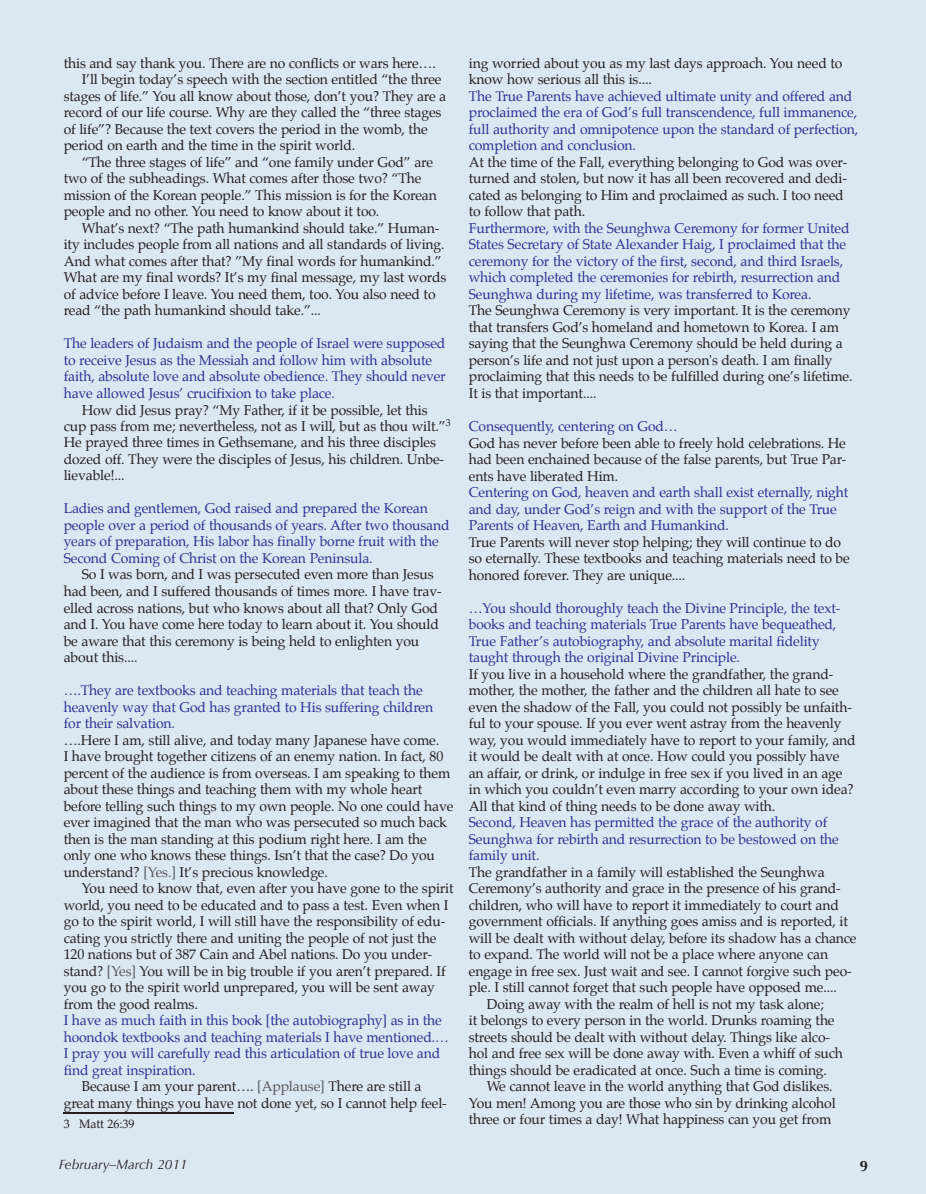
<style>
.page{position:relative;width:926px;height:1194px;background:#dbe7f1}
.page>*{position:absolute;margin:0;border:0;box-sizing:border-box;transform-origin:0 0}
.t1{font:700 15px "Optima";color:#231f20}
.t2{font:13.95px/16.5px "Palatino";letter-spacing:-.01em;color:#231f20}
.t3{font:13.95px/16.5px "Palatino";letter-spacing:-.01em;color:#2e3092}
.t4{font:italic 13.5px "Optima";color:#231f20}
.t5{font:12px "Palatino";color:#231f20}
.s1{color:#57585a}
</style>
<div class="page">
<hr style="left:64px;top:1112px;width:170px;height:2px;background:#231f20">
<p class="t2" style="left:64px;top:56px;width:374px">this and say thank you. There are no conflicts or wars here….</p>
<p class="t2" style="left:82px;top:73px;width:361px">I’ll begin today’s speech with the section entitled “the three</p>
<p class="t2" style="left:64px;top:89px;width:384px">stages of life.” You all know about those, don’t you? They are a</p>
<p class="t2" style="left:64px;top:106px;width:379px">record of our life course. Why are they called the “three stages</p>
<p class="t2" style="left:64px;top:122px;width:365px">of life”? Because the text covers the period in the womb, the</p>
<p class="t2" style="left:64px;top:139px;width:293px">period on earth and the time in the spirit world.</p>
<p class="t2" style="left:82px;top:155px;width:353px">“The three stages of life” and “one family under God” are</p>
<p class="t2" style="left:64px;top:172px;width:359px">two of the subheadings. What comes after those two? “The</p>
<p class="t2" style="left:64px;top:188px;width:375px">mission of the Korean people.” This mission is for the Korean</p>
<p class="t2" style="left:64px;top:205px;width:317px">people and no other. You need to know about it too.</p>
<p class="t2" style="left:82px;top:221px;width:359px">What’s next? “The path humankind should take.” Human-</p>
<p class="t2" style="left:64px;top:238px;width:383px">ity includes people from all nations and all standards of living.</p>
<p class="t2" style="left:64px;top:254px;width:380px">And what comes after that? ”My final words for humankind.”</p>
<p class="t2" style="left:64px;top:271px;width:384px">What are my final words? It’s my final message, my last words</p>
<p class="t2" style="left:64px;top:287px;width:373px">of advice before I leave. You need them, too. You also need to</p>
<p class="t2" style="left:64px;top:304px;width:259px">read “the path humankind should take.”...</p>
<p class="t3" style="left:64px;top:337px;width:384px">The leaders of Judaism and the people of Israel were supposed to receive Jesus as the Messiah and follow him with absolute faith, absolute love and absolute obedience. They should never have allowed Jesus’ crucifixion to take place.</p>
<p class="t2" style="left:64px;top:403px;width:388px;text-indent:18px">How did Jesus pray? “My Father, if it be possible, let this cup pass from me; nevertheless, not as I will, but as thou wilt.”<sup>3<br></sup>He prayed three times in Gethsemane, and his three disciples dozed off. They were the disciples of Jesus, his children. Unbe&shy;lievable!...</p>
<p class="t3" style="left:64px;top:502px;width:387px">Ladies and gentlemen, God raised and prepared the Korean people over a period of thousands of years. After two thousand years of preparation, His labor has finally borne fruit with the Second Coming of Christ on the Korean Peninsula.</p>
<p class="t2" style="left:64px;top:568px;width:380px;text-indent:18px">So I was born, and I was persecuted even more than Jesus had been, and I suffered thousands of times more. I have trav&shy;elled across nations, but who knows about all that? Only God and I. You have come here today to learn about it. You should be aware that this ceremony is being held to enlighten you about this....</p>
<p class="t3" style="left:64px;top:683px;width:371px">….They are textbooks and teaching materials that teach the heavenly way that God has granted to His suffering children for their salvation.</p>
<p class="t2" style="left:64px;top:733px;width:391px">….Here I am, still alive, and today many Japanese have come.<br>I have brought together citizens of an enemy nation. In fact, 80 percent of the audience is from overseas. I am speaking to them about these things and teaching them with my whole heart before telling such things to my own people. No one could have ever imagined that the man who was persecuted so much back then is the man standing at this podium right here. I am the only one who knows these things. Isn’t that the case? Do you understand? <span class="s1">[Yes.]</span> It’s precious knowledge.</p>
<p class="t2" style="left:64px;top:881px;width:392px;text-indent:18px">You need to know that, even after you have gone to the spirit world, you need to be educated and to pass a test. Even when I go to the spirit world, I will still have the responsibility of edu&shy;cating you strictly there and uniting the people of not just the 120 nations but of 387 Cain and Abel nations. Do you under&shy;stand? <span class="s1">[Yes]</span> You will be in big trouble if you aren’t prepared. If you go to the spirit world unprepared, you will be sent away from the good realms.</p>
<p class="t3" style="left:64px;top:1013px;width:380px">I have as much faith in this book [the autobiography] as in the</p>
<p class="t3" style="left:64px;top:1030px;width:387px">hoondok textbooks and teaching materials I have mentioned.…</p>
<p class="t3" style="left:64px;top:1046px;width:378px">I pray you will carefully read this articulation of true love and</p>
<p class="t3" style="left:64px;top:1063px;width:134px">find great inspiration.</p>
<p class="t2" style="left:82px;top:1079px;width:341px">Because I am your parent…. <span class="s1">[Applause]</span> There are still a</p>
<p class="t2" style="left:64px;top:1096px;width:385px">great many things you have not done yet, so I cannot help feel-</p>
<p class="t5" style="left:64px;top:1116px;width:72px">3 Matt 26:39</p>
<p class="t2" style="left:469px;top:56px;width:375px">ing worried about you as my last days approach. You need to know how serious all this is....</p>
<p class="t3" style="left:469px;top:89px;width:391px">The True Parents have achieved ultimate unity and offered and proclaimed the era of God’s full transcendence, full immanence, full authority and omnipotence upon the standard of perfection, completion and conclusion.</p>
<p class="t2" style="left:469px;top:155px;width:380px">At the time of the Fall, everything belonging to God was over&shy;turned and stolen, but now it has all been recovered and dedi&shy;cated as belonging to Him and proclaimed as such. I too need to follow that path.</p>
<p class="t3" style="left:469px;top:221px;width:382px">Furthermore, with the Seunghwa Ceremony for former United States Secretary of State Alexander Haig, I proclaimed that the ceremony for the victory of the first, second, and third Israels, which completed the ceremonies for rebirth, resurrection and Seunghwa during my lifetime, was transferred to Korea.</p>
<p class="t2" style="left:469px;top:304px;width:385px">The Seunghwa Ceremony is very important. It is the ceremony that transfers God’s homeland and hometown to Korea. I am saying that the Seunghwa Ceremony should be held during a person’s life and not just upon a person's death. I am finally proclaiming that this needs to be fulfilled during one’s lifetime.<br>It is that important....</p>
<p class="t3" style="left:469px;top:419px;width:211px">Consequently, centering on God…</p>
<p class="t2" style="left:469px;top:436px;width:379px;text-align:justify">God has never before been able to freely hold celebrations. He had been enchained because of the false parents, but True Par&shy;ents have liberated Him.</p>
<p class="t3" style="left:469px;top:485px;width:381px">Centering on God, heaven and earth shall exist eternally, night and day, under God’s reign and with the support of the True<br>Parents of Heaven, Earth and Humankind.</p>
<p class="t2" style="left:469px;top:535px;width:382px">True Parents will never stop helping; they will continue to do so eternally. These textbooks and teaching materials need to be honored forever. They are unique....</p>
<p class="t3" style="left:469px;top:601px;width:373px">…You should thoroughly teach the Divine Principle, the text&shy;books and teaching materials True Parents have bequeathed, True Father’s autobiography, and absolute marital fidelity taught through the original Divine Principle.</p>
<p class="t2" style="left:469px;top:667px;width:388px">If you live in a household where the grandfather, the grand&shy;mother, the mother, the father and the children all hate to see even the shadow of the Fall, you could not possibly be unfaith&shy;ful to your spouse. If you ever went astray from the heavenly way, you would immediately have to report to your family, and it would be dealt with at once. How could you possibly have an affair, or drink, or indulge in free sex if you lived in an age in which you couldn’t even marry according to your own idea?<br>All that kind of thing needs to be done away with.</p>
<p class="t3" style="left:469px;top:815px;width:371px">Second, Heaven has permitted the grace of the authority of<br>Seunghwa for rebirth and resurrection to be bestowed on the family unit.</p>
<p class="t2" style="left:469px;top:865px;width:357px">The grandfather in a family will established the Seunghwa</p>
<p class="t2" style="left:469px;top:881px;width:374px">Ceremony’s authority and grace in the presence of his grand-</p>
<p class="t2" style="left:469px;top:898px;width:372px">children, who will have to report it immediately to court and</p>
<p class="t2" style="left:469px;top:914px;width:381px">government officials. If anything goes amiss and is reported, it</p>
<p class="t2" style="left:469px;top:931px;width:389px">will be dealt with without delay, before its shadow has a chance</p>
<p class="t2" style="left:469px;top:947px;width:361px">to expand. The world will not be a place where anyone can</p>
<p class="t2" style="left:469px;top:964px;width:385px">engage in free sex. Just wait and see. I cannot forgive such peo-</p>
<p class="t2" style="left:469px;top:980px;width:370px">ple. I still cannot forget that such people have opposed me....</p>
<p class="t2" style="left:487px;top:997px;width:339px">Doing away with the realm of hell is not my task alone;</p>
<p class="t2" style="left:469px;top:1013px;width:367px">it belongs to every person in the world. Drunks roaming the</p>
<p class="t2" style="left:469px;top:1030px;width:363px">streets should be dealt with without delay. Things like alco-</p>
<p class="t2" style="left:469px;top:1046px;width:376px">hol and free sex will be done away with. Even a whiff of such</p>
<p class="t2" style="left:469px;top:1063px;width:360px">things should be eradicated at once. Such a time is coming.</p>
<p class="t2" style="left:487px;top:1079px;width:347px">We cannot leave in the world anything that God dislikes.</p>
<p class="t2" style="left:469px;top:1096px;width:368px">You men! Among you are those who sin by drinking alcohol</p>
<p class="t2" style="left:469px;top:1112px;width:364px">three or four times a day! What happiness can you get from</p>
<p class="t4" style="left:59px;top:1157px;width:130px">February–March 2011</p>
<p class="t1" style="left:860px;top:1157px;width:10px">9</p>
</div>
